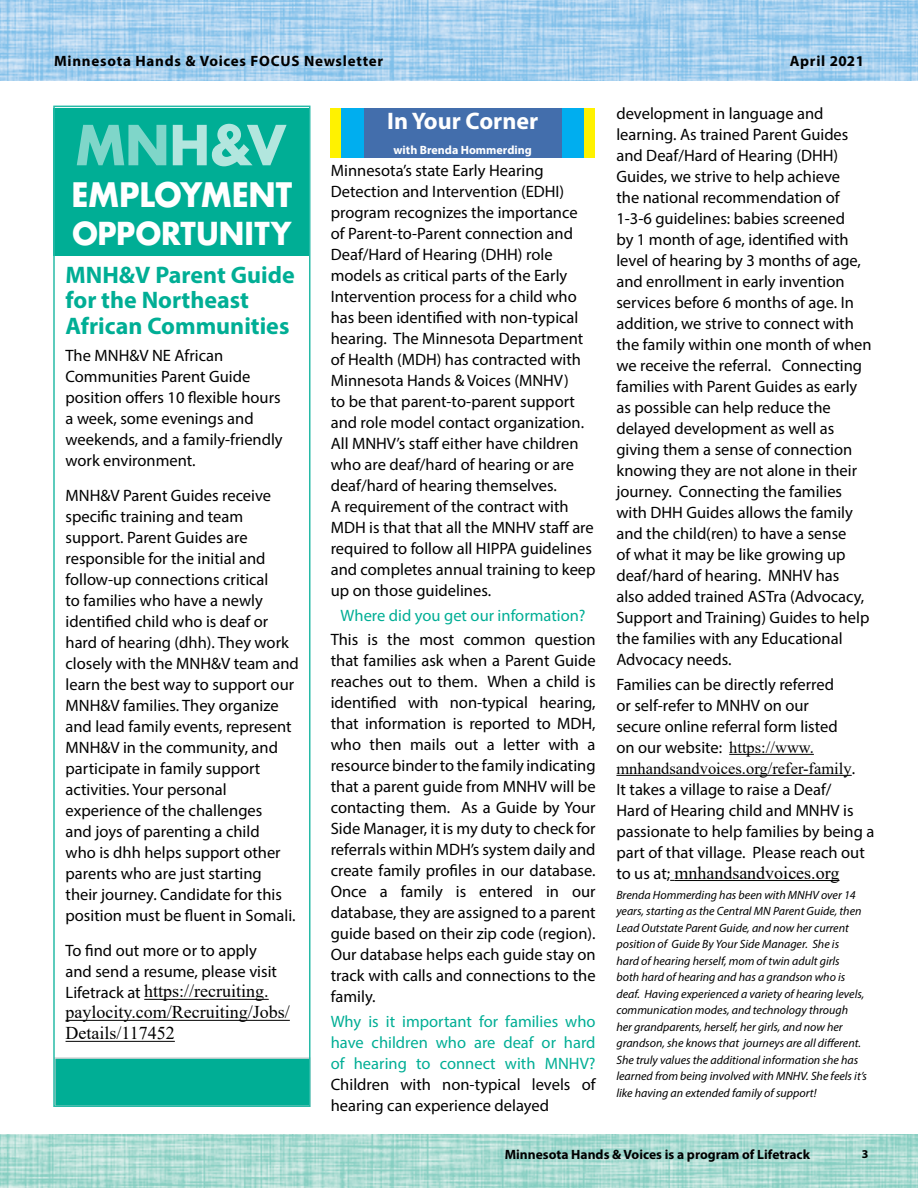
<style>
.page{position:relative;width:918px;height:1188px;background:#fff}
.page>*{position:absolute;margin:0;border:0;box-sizing:border-box;transform-origin:0 0}
.t1{font:700 32.85px "Futura";letter-spacing:-.025em;color:#fff;scale:.94 1}
.t2{font:700 30.75px "Futura";letter-spacing:-.025em;color:#fff;scale:.94 1}
.t3{font:700 24px/25.5px "Myriad Pro";color:#00ae95}
.t4{font:700 24px "Myriad Pro";color:#fff}
.t5{font:18px/21px "Times New Roman";color:#000}
.t6{font:16.5px/21px "Myriad Pro";color:#000101}
.t7{font:16.5px/21px "Myriad Pro";color:#000}
.t8{font:16.5px/21px "Myriad Pro";color:#00ae95;text-align:justify}
.t9{font:16.5px "Times New Roman";color:#000}
.t10{font:700 15px "Myriad Pro";letter-spacing:.05em;color:#000}
.t11{font:700 13.5px "Myriad Pro";color:#000}
.t12{font:italic 12px/16.5px "Myriad Pro";color:#000101}
.t13{font:700 12px "Myriad Pro";color:#fff}
.t14{font:700 12px "Myriad Pro";color:#000}
.s1{font-family:"Myriad Pro";font-size:16.5px}
.s2{font-family:"Times New Roman";color:#000}
.s3{font-family:"Myriad Pro";color:#000101}
.s4{font-family:"Myriad Pro";font-size:16.5px;color:#000101}
</style>
<div class="page">
<img style="left:1px;top:0;width:917px;height:81px">
<svg style="left:1px;top:1134px;width:917px;height:54px;background:#a9dbd1"></svg>
<img style="left:0;top:1134px;width:1px;height:54px">
<div style="left:331px;top:109px;width:264px;height:49px;background:#436eac"></div>
<div style="left:331px;top:109px;width:32px;height:49px;background:#00aeef"></div>
<div style="left:562px;top:109px;width:33px;height:49px;background:#00aeef"></div>
<div style="left:584px;top:109px;width:10px;height:49px;background:#fff200"></div>
<div style="left:331px;top:109px;width:10px;height:49px;background:#fff200"></div>
<hr style="left:729px;top:754px;width:85px;height:1px;background:#000">
<hr style="left:616px;top:775px;width:236px;height:1px;background:#000">
<hr style="left:674px;top:880px;width:165px;height:1px;background:#000">
<hr style="left:144px;top:999px;width:125px;height:1px;background:#000">
<hr style="left:66px;top:1020px;width:224px;height:1px;background:#000">
<hr style="left:66px;top:1041px;width:109px;height:1px;background:#000">
<div style="left:53px;top:108px;width:257px;height:147px;background:#00ae95"></div>
<svg style="left:173px;top:124px;width:114px;height:42px"></svg>
<svg style="left:77px;top:125px;width:89px;height:40px"></svg>
<div style="left:54px;top:1057px;width:256px;height:50px;background:#00ae95;border:2px solid #d1d3d4"></div>
<div style="left:53px;top:106px;width:257px;height:1001px;border:2px solid #27baa7"></div>
<p class="t10" style="left:54px;top:51px;width:331px">Minnesota Hands &amp; Voices FOCUS Newsletter</p>
<p class="t10" style="left:790px;top:51px;width:76px">April 2021</p>
<h1 class="t1" style="left:71px;top:171px;width:237px">EMPLOYMENT</h1>
<h2 class="t2" style="left:72px;top:211px;width:235px">OPPORTUNITY</h2>
<h3 class="t3" style="left:66px;top:261px;width:231px">MNH&amp;V Parent Guide for the Northeast<br>African Communities</h3>
<p class="t7" style="left:66px;top:345px;width:219px">The MNH&amp;V NE African<br>Communities Parent Guide position offers 10 flexible hours a week, some evenings and weekends, and a family-friendly work environment.</p>
<p class="t7" style="left:66px;top:485px;width:235px">MNH&amp;V Parent Guides receive specific training and team support. Parent Guides are responsible for the initial and follow-up connections critical<br>to families who have a newly identified child who is deaf or hard of hearing (dhh). They work closely with the MNH&amp;V team and learn the best way to support our<br>MNH&amp;V families. They organize and lead family events, represent<br>MNH&amp;V in the community, and participate in family support activities. Your personal experience of the challenges<br>and joys of parenting a child<br>who is dhh helps support other parents who are just starting<br>their journey. Candidate for this position must be fluent in Somali.</p>
<p class="t7" style="left:66px;top:939px;width:213px">To find out more or to apply and send a resume, please visit</p>
<p class="t5" style="left:66px;top:980px;width:226px"><span class="s1">Lifetrack at</span> https://recruiting. paylocity.com/Recruiting/Jobs/<br>Details/117452</p>
<h3 class="t4" style="left:387px;top:105px;width:153px">In Your Corner</h3>
<p class="t13" style="left:394px;top:142px;width:140px">with Brenda Hommerding</p>
<p class="t6" style="left:331px;top:160px;width:266px">Minnesota’s state Early Hearing Detection and Intervention (EDHI) program recognizes the importance of Parent-to-Parent connection and Deaf/Hard of Hearing (DHH) role models as critical parts of the Early Intervention process for a child who has been identified with non-typical hearing. The Minnesota Department of Health (MDH) has contracted with Minnesota Hands &amp; Voices (MNHV)<br>to be that parent-to-parent support and role model contact organization.<br>All MNHV’s staff either have children who are deaf/hard of hearing or are deaf/hard of hearing themselves.<br>A requirement of the contract with MDH is that that all the MNHV staff are required to follow all HIPPA guidelines and completes annual training to keep up on those guidelines.</p>
<p class="t8" style="left:341px;top:604px;width:247px">Where did you get our information?</p>
<p class="t6" style="left:331px;top:629px;width:266px;text-align:justify">This is the most common question that families ask when a Parent Guide reaches out to them. When a child is identified with non-typical hearing, that information is reported to MDH, who then mails out a letter with a resource binder to the family indicating that a parent guide from MNHV will be contacting them. As a Guide by Your Side Manager, it is my duty to check for referrals within MDH’s system daily and create family profiles in our database.<br>Once a family is entered in our database, they are assigned to a parent guide based on their zip code (region).<br>Our database helps each guide stay on track with calls and connections to the family.</p>
<p class="t8" style="left:331px;top:1010px;width:266px">Why is it important for families who have children who are deaf or hard of hearing to connect with MNHV?</p>
<p class="t6" style="left:331px;top:1074px;width:266px">Children with non-typical levels of hearing can experience delayed</p>
<p class="t6" style="left:616px;top:103px;width:257px">development in language and learning. As trained Parent Guides and Deaf/Hard of Hearing (DHH)<br>Guides, we strive to help achieve<br>the national recommendation of<br>1-3-6 guidelines: babies screened<br>by 1 month of age, identified with level of hearing by 3 months of age, and enrollment in early invention services before 6 months of age. In addition, we strive to connect with the family within one month of when we receive the referral. Connecting families with Parent Guides as early as possible can help reduce the delayed development as well as giving them a sense of connection knowing they are not alone in their journey. Connecting the families with DHH Guides allows the family and the child(ren) to have a sense<br>of what it may be like growing up deaf/hard of hearing. MNHV has<br>also added trained ASTra (Advocacy,<br>Support and Training) Guides to help the families with any Educational<br>Advocacy needs.</p>
<p class="t6" style="left:616px;top:673px;width:223px">Families can be directly referred or self-refer to MNHV on our secure online referral form listed on our website: <span class="s2">https://www.</span></p>
<p class="t9" style="left:616px;top:757px;width:240px">mnhandsandvoices.org/refer-family<span class="s3">.</span></p>
<p class="t6" style="left:616px;top:778px;width:259px">It takes a village to raise a Deaf/<br>Hard of Hearing child and MNHV is passionate to help families by being a part of that village. Please reach out</p>
<p class="t5" style="left:616px;top:861px;width:225px"><span class="s4">to us at;</span> mnhandsandvoices.org</p>
<p class="t12" style="left:616px;top:886px;width:252px">Brenda Hommerding has been with MNHV over 14 years, starting as the Central MN Parent Guide, then Lead Outstate Parent Guide, and now her current position of Guide By Your Side Manager. She is<br>hard of hearing herself, mom of twin adult girls<br>both hard of hearing and has a grandson who is deaf. Having experienced a variety of hearing levels, communication modes, and technology through<br>her grandparents, herself, her girls, and now her grandson, she knows that journeys are all different.<br>She truly values the additional information she has learned from being involved with MNHV. She feels it’s like having an extended family of support!</p>
<p class="t11" style="left:505px;top:1145px;width:307px">Minnesota Hands &amp; Voices is a program of Lifetrack</p>
<p class="t14" style="left:862px;top:1146px;width:8px">3</p>
</div>
